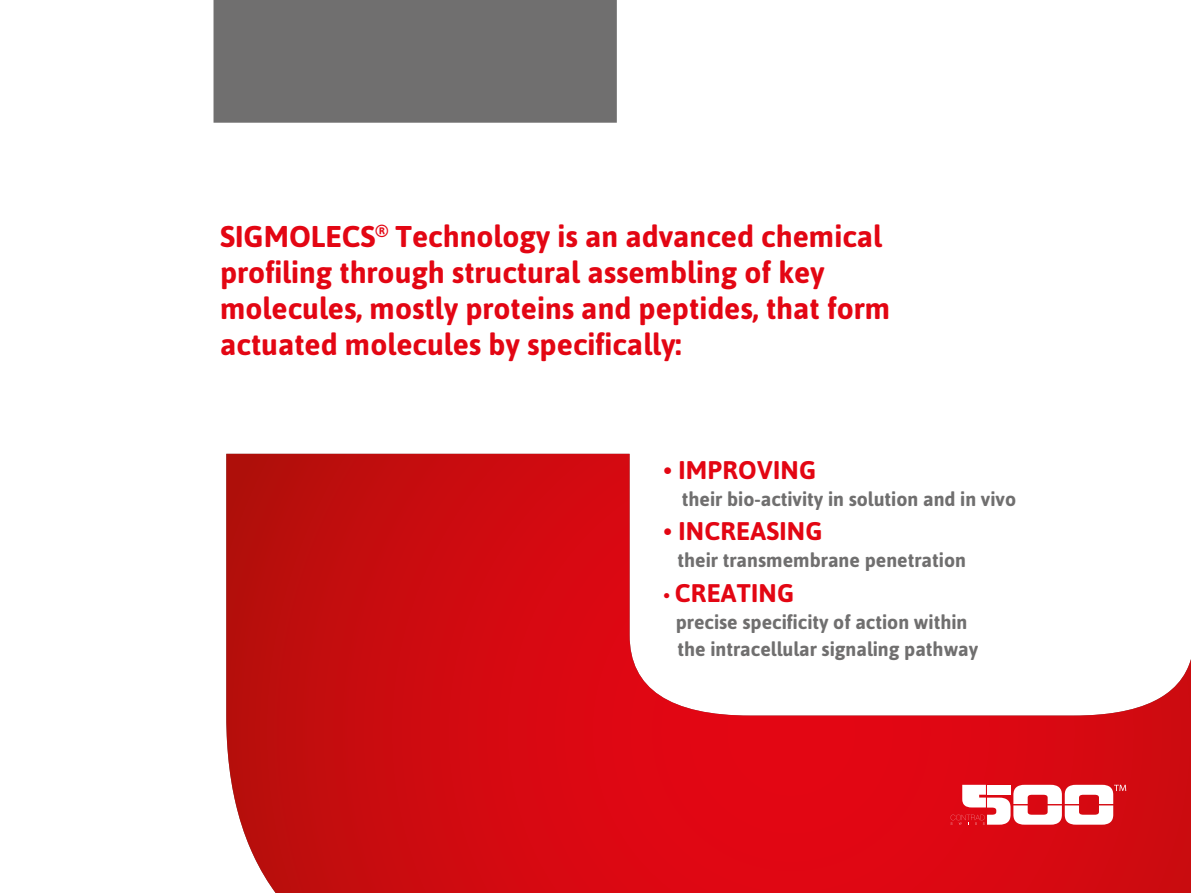
<style>
.page{position:relative;width:1191px;height:893px;background:#fff}
.page>*{position:absolute;margin:0;border:0;box-sizing:border-box;transform-origin:0 0}
.t1{font:700 30px/36px "Asap";color:#e30613}
.t2{font:700 25.5px "Asap";letter-spacing:.01em;color:#e30613}
.t3{font:700 19.5px/27px "Asap";color:#706f6f}
.s1{font-size:19.5px}
</style>
<div class="page">
<svg style="left:226px;top:454px;width:965px;height:439px"></svg>
<div style="left:213px;top:0;width:404px;height:123px;background:#706f6f"></div>
<svg style="left:950px;top:785px;width:176px;height:40px"></svg>
<p class="t1" style="left:220px;top:217px;width:671px">SIGMOLECS<sup>®</sup> Technology is an advanced chemical profiling through structural assembling of key molecules, mostly proteins and peptides, that form actuated molecules by specifically:</p>
<p class="t2" style="left:663px;top:453px;width:154px">• IMPROVING</p>
<p class="t3" style="left:682px;top:485px;width:336px">their bio-activity in solution and in vivo</p>
<p class="t2" style="left:663px;top:514px;width:160px">• INCREASING</p>
<p class="t3" style="left:677px;top:546px;width:290px">their transmembrane penetration</p>
<p class="t2" style="left:663px;top:576px;width:132px"><span class="s1">•</span> CREATING</p>
<p class="t3" style="left:676px;top:608px;width:304px">precise specificity of action within the intracellular signaling pathway</p>
</div>
